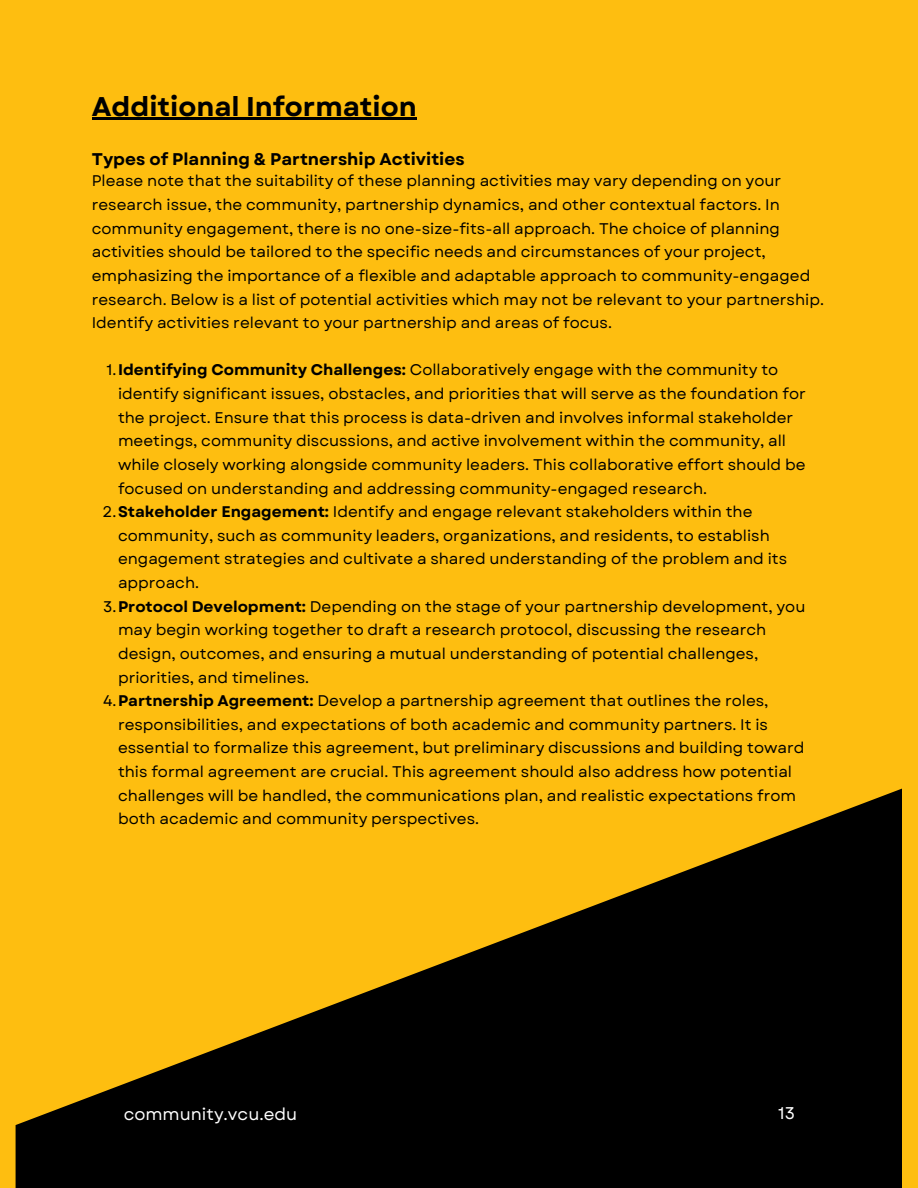
<style>
.page{position:relative;width:918px;height:1188px;background:#febe10}
.page>*{position:absolute;margin:0;border:0;box-sizing:border-box;transform-origin:0 0}
.t1{font:700 27px "Garet";color:#000}
.t2{font:700 16.95px "Garet";color:#000}
.t3{font:16.95px "Garet";color:#fff}
.t4{font:15.45px/23.7px "Garet";color:#000}
.s1{font-weight:700}
</style>
<div class="page">
<svg style="left:16px;top:788px;width:886px;height:400px;fill:#000"></svg>
<hr style="left:92px;top:118px;width:325px;height:2px;background:#000">
<h1 class="t1" style="left:92px;top:87px;width:326px">Additional Information</h1>
<p class="t2" style="left:92px;top:147px;width:374px">Types of Planning &amp; Partnership Activities</p>
<p class="t4" style="left:92px;top:169px;width:734px">Please note that the suitability of these planning activities may vary depending on your research issue, the community, partnership dynamics, and other contextual factors. In community engagement, there is no one-size-fits-all approach. The choice of planning activities should be tailored to the specific needs and circumstances of your project, emphasizing the importance of a flexible and adaptable approach to community-engaged research. Below is a list of potential activities which may not be relevant to your partnership.<br>Identify activities relevant to your partnership and areas of focus.</p>
<p class="t4" style="left:107px;top:358px;width:673px">1.<span class="s1">Identifying Community Challenges:</span> Collaboratively engage with the community to</p>
<p class="t4" style="left:118px;top:382px;width:689px">identify significant issues, obstacles, and priorities that will serve as the foundation for</p>
<p class="t4" style="left:118px;top:405px;width:677px">the project. Ensure that this process is data-driven and involves informal stakeholder</p>
<p class="t4" style="left:118px;top:429px;width:670px">meetings, community discussions, and active involvement within the community, all</p>
<p class="t4" style="left:118px;top:453px;width:689px">while closely working alongside community leaders. This collaborative effort should be</p>
<p class="t4" style="left:118px;top:476px;width:591px">focused on understanding and addressing community-engaged research.</p>
<p class="t4" style="left:103px;top:500px;width:651px">2.<span class="s1">Stakeholder Engagement:</span> Identify and engage relevant stakeholders within the</p>
<p class="t4" style="left:118px;top:524px;width:653px">community, such as community leaders, organizations, and residents, to establish</p>
<p class="t4" style="left:118px;top:547px;width:671px">engagement strategies and cultivate a shared understanding of the problem and its</p>
<p class="t4" style="left:118px;top:571px;width:83px">approach.</p>
<p class="t4" style="left:103px;top:594px;width:704px">3.<span class="s1">Protocol Development:</span> Depending on the stage of your partnership development, you</p>
<p class="t4" style="left:118px;top:618px;width:650px">may begin working together to draft a research protocol, discussing the research</p>
<p class="t4" style="left:118px;top:642px;width:642px">design, outcomes, and ensuring a mutual understanding of potential challenges,</p>
<p class="t4" style="left:118px;top:665px;width:193px">priorities, and timelines.</p>
<p class="t4" style="left:103px;top:689px;width:667px">4.<span class="s1">Partnership Agreement:</span> Develop a partnership agreement that outlines the roles,</p>
<p class="t4" style="left:118px;top:713px;width:651px">responsibilities, and expectations of both academic and community partners. It is</p>
<p class="t4" style="left:118px;top:736px;width:688px">essential to formalize this agreement, but preliminary discussions and building toward</p>
<p class="t4" style="left:118px;top:760px;width:676px">this formal agreement are crucial. This agreement should also address how potential</p>
<p class="t4" style="left:118px;top:783px;width:680px">challenges will be handled, the communications plan, and realistic expectations from</p>
<p class="t4" style="left:118px;top:807px;width:363px">both academic and community perspectives.</p>
<p class="t3" style="left:124px;top:1102px;width:175px">community.vcu.edu</p>
<p class="t3" style="left:778px;top:1101px;width:18px">13</p>
</div>
